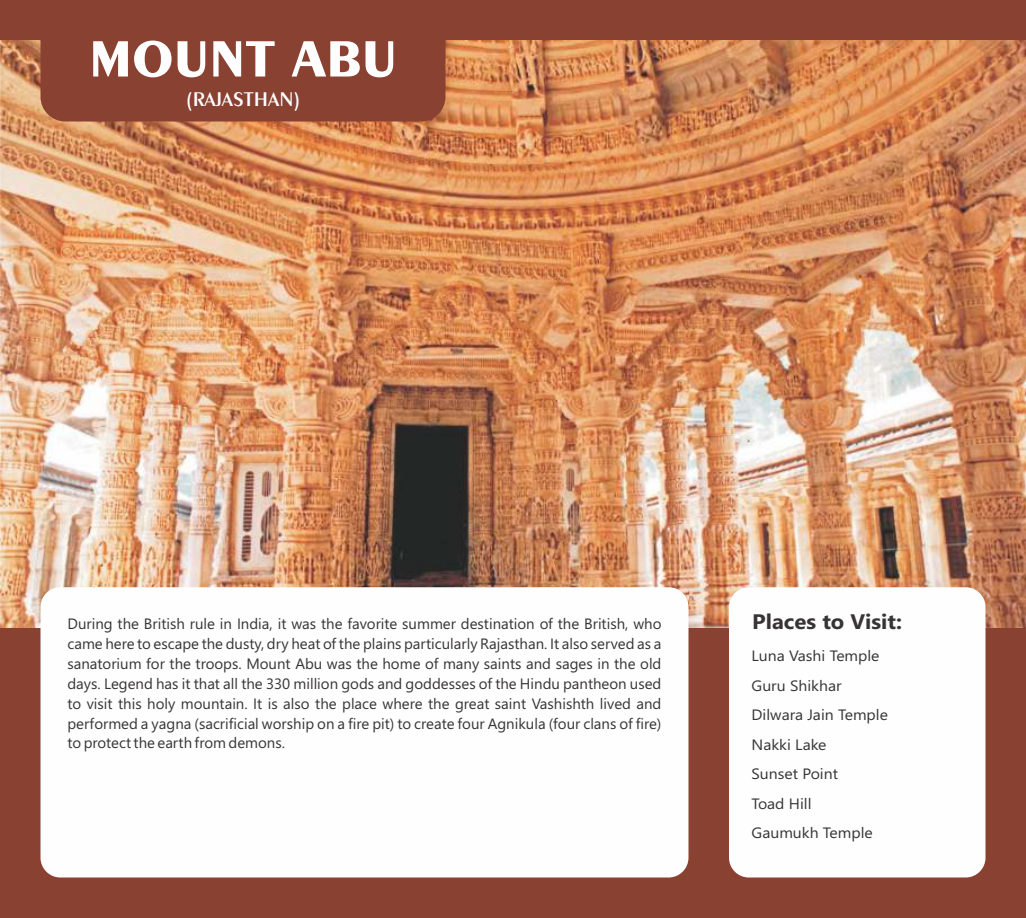
<style>
.page{position:relative;width:1026px;height:918px;background:#894132}
.page>*{position:absolute;margin:0;border:0;box-sizing:border-box;transform-origin:0 0}
.t1{font:700 54px "Exotic 350 BT";color:#fefefe}
.t2{font:700 21px "Segoe UI";color:#373435;scale:1.05 1}
.t3{font:600 21px "Exotic 350 BT";color:#fefefe}
.t4{font:15px/20px "Segoe UI";color:#373435;text-align:justify}
.t5{font:15px/29.4px "Segoe UI";color:#373435;scale:1.05 1}
</style>
<div class="page">
<img style="left:0;top:40px;width:1026px;height:588px">
<div style="left:40px;top:587px;width:648px;height:291px;background:#fefefe;border-radius:20px"></div>
<div style="left:729px;top:587px;width:257px;height:291px;background:#fefefe;border-radius:20px"></div>
<svg style="left:40px;top:40px;width:406px;height:82px"></svg>
<h1 class="t1" style="left:89px;top:35px;width:310px">MOUNT ABU</h1>
<h2 class="t3" style="left:185px;top:90px;width:118px">(RAJASTHAN)</h2>
<p class="t4" style="left:67px;top:615px;width:596px">During the British rule in India, it was the favorite summer destination of the British, who came here to escape the dusty, dry heat of the plains particularly Rajasthan. It also served as a sanatorium for the troops. Mount Abu was the home of many saints and sages in the old days. Legend has it that all the 330 million gods and goddesses of the Hindu pantheon used to visit this holy mountain. It is also the place where the great saint Vashishth lived and performed a yagna (sacrificial worship on a fire pit) to create four Agnikula (four clans of fire) to protect the earth from demons.</p>
<h2 class="t2" style="left:752px;top:613px;width:144px">Places to Visit:</h2>
<p class="t5" style="left:752px;top:643px;width:131px">Luna Vashi Temple<br>Guru Shikhar<br>Dilwara Jain Temple<br>Nakki Lake<br>Sunset Point<br>Toad Hill<br>Gaumukh Temple</p>
</div>
